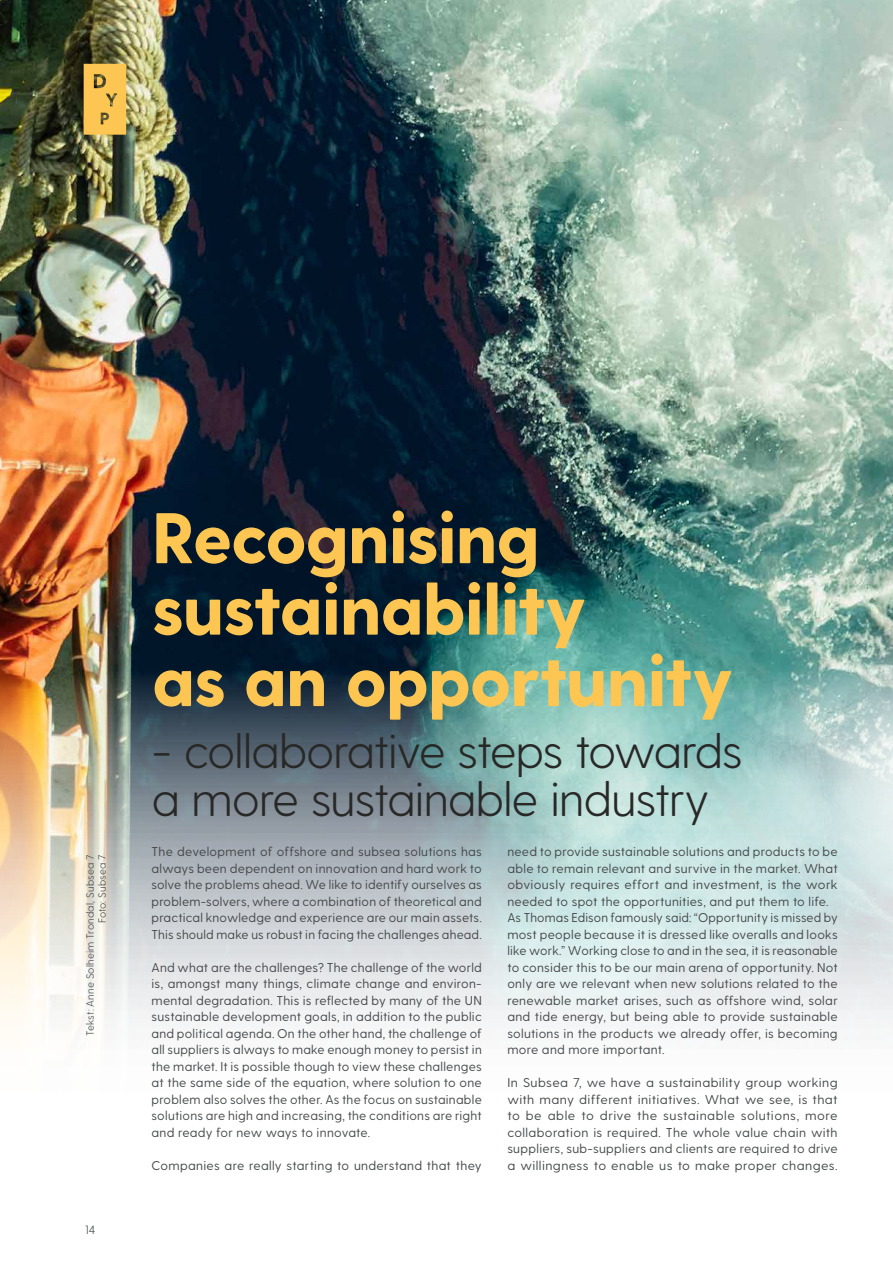
<style>
.page{position:relative;width:893px;height:1263px;background:#fff}
.page>*{position:absolute;margin:0;border:0;box-sizing:border-box;transform-origin:0 0}
.t1{font:800 71.4px/71.4px "Greycliff CF";letter-spacing:-.025em;color:#fdc652}
.t2{font:300 48px/48px "Greycliff CF";letter-spacing:-.025em;color:#282827}
.t3{font:12.75px/16.5px "Greycliff CF";letter-spacing:.02em;color:#444749;text-align:justify}
.t4{font:300 12px "Greycliff CF";color:#444749}
.t5{font:300 10.5px/12px "Greycliff CF";letter-spacing:.015em;color:#444749;text-align:right}
</style>
<div class="page">
<img style="left:0;top:0;width:893px;height:1027px">
<svg style="left:84px;top:64px;width:42px;height:71px;background:#efbc4e"></svg>
<svg style="left:698px;top:557px;width:195px;height:470px;background:#b1d0cc"></svg>
<p class="t5" style="left:84px;top:1036px;width:183px;rotate:-90deg">Tekst: Anne Solheim Trondal, Subsea 7<br>Foto: Subsea 7</p>
<p class="t4" style="left:85px;top:1223px;width:12px">14</p>
<h1 class="t1" style="left:152px;top:506px;width:584px">Recognising sustainability<br>as an opportunity</h1>
<h2 class="t2" style="left:152px;top:727px;width:593px">- collaborative steps towards a more sustainable industry</h2>
<p class="t3" style="left:152px;top:844px;width:332px">The development of offshore and subsea solutions has always been dependent on innovation and hard work to solve the problems ahead. We like to identify ourselves as problem-solvers, where a combination of theoretical and practical knowledge and experience are our main assets.<br>This should make us robust in facing the challenges ahead.</p>
<p class="t3" style="left:152px;top:959px;width:332px">And what are the challenges? The challenge of the world is, amongst many things, climate change and environ&shy;mental degradation. This is reflected by many of the UN sustainable development goals, in addition to the public and political agenda. On the other hand, the challenge of all suppliers is always to make enough money to persist in the market. It is possible though to view these challenges at the same side of the equation, where solution to one problem also solves the other. As the focus on sustainable solutions are high and increasing, the conditions are right and ready for new ways to innovate.</p>
<p class="t3" style="left:152px;top:1157px;width:332px">Companies are really starting to understand that they</p>
<p class="t3" style="left:507px;top:844px;width:332px;text-align:left">need to provide sustainable solutions and products to be able to remain relevant and survive in the market. What obviously requires effort and investment, is the work needed to spot the opportunities, and put them to life.<br>As Thomas Edison famously said: “Opportunity is missed by most people because it is dressed like overalls and looks like work.” Working close to and in the sea, it is reasonable to consider this to be our main arena of opportunity. Not only are we relevant when new solutions related to the renewable market arises, such as offshore wind, solar and tide energy, but being able to provide sustainable solutions in the products we already offer, is becoming more and more important.</p>
<p class="t3" style="left:507px;top:1075px;width:332px">In Subsea 7, we have a sustainability group working with many different initiatives. What we see, is that to be able to drive the sustainable solutions, more collaboration is required. The whole value chain with suppliers, sub-suppliers and clients are required to drive a willingness to enable us to make proper changes.</p>
</div>
